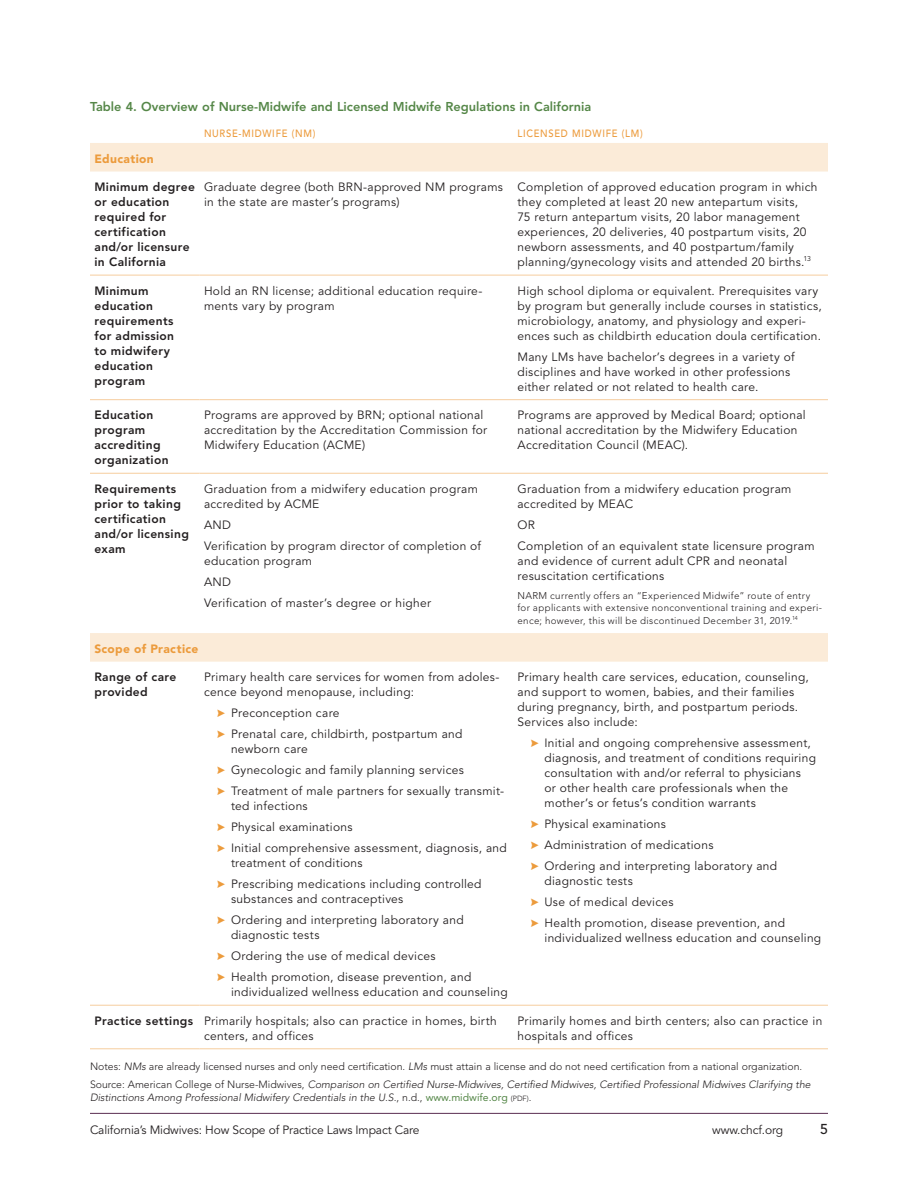
<style>
.page{position:relative;width:918px;height:1188px;background:#fff}
.page>*{position:absolute;margin:0;border:0;box-sizing:border-box;transform-origin:0 0}
.t1{font:500 14.25px "Avenir LT Std";color:#231f20}
.t2{font:800 12.75px "Avenir LT Std";color:#558748}
.t3{font:12px/15px "Avenir LT Std";letter-spacing:.025em;color:#231f20}
.t4{font:800 12px/15px "Avenir LT Std";letter-spacing:.03em;color:#231f20}
.t5{font:12px "Avenir LT Std";letter-spacing:-.01em;color:#231f20}
.t6{font:900 12px "Avenir LT Std";letter-spacing:.03em;color:#ec9b3c}
.t7{font:300 10.5px/18px "Avenir LT Std";color:#231f20}
.t8{font:italic 300 10.5px "Avenir LT Std";color:#231f20}
.t9{font:500 10.5px "Avenir LT Std";letter-spacing:.075em;color:#ec9b3c;scale:.9 1}
.t10{font:300 9.75px/12.8px "Avenir LT Std";letter-spacing:.035em;color:#231f20}
.s1{font-weight:800}
.s2{font-style:italic}
.s3{font-style:normal}
.s4{font-weight:400;font-style:normal;color:#558748}
.s5{font-style:normal;font-size:7.5px}
</style>
<div class="page">
<hr style="left:90px;top:1113px;width:738px;height:1px;background:#5b2e51">
<svg style="left:90px;top:143px;width:738px;height:519px"></svg>
<hr style="left:90px;top:275px;width:110px;height:1px;background:#f6cd9e">
<hr style="left:200px;top:275px;width:313px;height:1px;background:#f6cd9e">
<hr style="left:513px;top:275px;width:315px;height:1px;background:#f6cd9e">
<hr style="left:90px;top:399px;width:110px;height:1px;background:#f6cd9e">
<hr style="left:200px;top:399px;width:313px;height:1px;background:#f6cd9e">
<hr style="left:513px;top:399px;width:315px;height:1px;background:#f6cd9e">
<hr style="left:90px;top:473px;width:110px;height:1px;background:#f6cd9e">
<hr style="left:200px;top:473px;width:313px;height:1px;background:#f6cd9e">
<hr style="left:513px;top:473px;width:315px;height:1px;background:#f6cd9e">
<hr style="left:90px;top:1005px;width:110px;height:1px;background:#f6cd9e">
<hr style="left:200px;top:1005px;width:313px;height:1px;background:#f6cd9e">
<hr style="left:513px;top:1005px;width:315px;height:1px;background:#f6cd9e">
<hr style="left:90px;top:1048px;width:110px;height:1px;background:#f6cd9e">
<hr style="left:200px;top:1048px;width:313px;height:1px;background:#f6cd9e">
<hr style="left:513px;top:1048px;width:315px;height:1px;background:#f6cd9e">
<p class="t2" style="left:90px;top:99px;width:503px">Table 4. Overview of Nurse-Midwife and Licensed Midwife Regulations in California</p>
<p class="t9" style="left:204px;top:127px;width:125px">NURSE-MIDWIFE (NM)</p>
<p class="t9" style="left:518px;top:127px;width:141px">LICENSED MIDWIFE (LM)</p>
<p class="t6" style="left:94px;top:151px;width:61px">Education</p>
<p class="t4" style="left:94px;top:179px;width:102px">Minimum degree or education required for certification and/or licensure in California</p>
<p class="t3" style="left:204px;top:180px;width:301px">Graduate degree (both BRN-approved NM programs in the state are master’s programs)</p>
<p class="t3" style="left:518px;top:180px;width:302px">Completion of approved education program in which they completed at least 20 new antepartum visits,<br>75 return antepartum visits, 20 labor management experiences, 20 deliveries, 40 postpartum visits, 20 newborn assessments, and 40 postpartum/family planning/gynecology visits and attended 20 births.<sup>13</sup></p>
<p class="t4" style="left:94px;top:283px;width:81px">Minimum education requirements for admission to midwifery education program</p>
<p class="t3" style="left:204px;top:283px;width:280px">Hold an RN license; additional education require&shy;ments vary by program</p>
<p class="t3" style="left:518px;top:283px;width:306px">High school diploma or equivalent. Prerequisites vary by program but generally include courses in statistics, microbiology, anatomy, and physiology and experi&shy;ences such as childbirth education doula certification.</p>
<p class="t3" style="left:518px;top:349px;width:279px">Many LMs have bachelor’s degrees in a variety of disciplines and have worked in other professions either related or not related to health care.</p>
<p class="t4" style="left:94px;top:408px;width:76px">Education program accrediting organization</p>
<p class="t3" style="left:204px;top:408px;width:285px">Programs are approved by BRN; optional national accreditation by the Accreditation Commission for<br>Midwifery Education (ACME)</p>
<p class="t3" style="left:518px;top:408px;width:290px">Programs are approved by Medical Board; optional national accreditation by the Midwifery Education<br>Accreditation Council (MEAC).</p>
<p class="t4" style="left:94px;top:481px;width:96px">Requirements prior to taking certification and/or licensing exam</p>
<p class="t3" style="left:204px;top:482px;width:275px">Graduation from a midwifery education program accredited by ACME</p>
<p class="t3" style="left:518px;top:482px;width:275px">Graduation from a midwifery education program accredited by MEAC</p>
<p class="t3" style="left:518px;top:515px;width:299px;line-height:21px">OR<br>Completion of an equivalent state licensure program</p>
<p class="t3" style="left:518px;top:554px;width:271px">and evidence of current adult CPR and neonatal resuscitation certifications</p>
<p class="t10" style="left:518px;top:589px;width:306px">NARM currently offers an “Experienced Midwife” route of entry for applicants with extensive nonconventional training and experi&shy;ence; however, this will be discontinued December 31, 2019.<sup>14</sup></p>
<p class="t3" style="left:204px;top:515px;width:279px;line-height:21px">AND<br>Verification by program director of completion of</p>
<p class="t3" style="left:204px;top:551px;width:229px;line-height:21px">education program<br>AND<br>Verification of master’s degree or higher</p>
<p class="t6" style="left:94px;top:641px;width:105px">Scope of Practice</p>
<p class="t4" style="left:94px;top:670px;width:83px">Range of care provided</p>
<p class="t3" style="left:204px;top:670px;width:297px">Primary health care services for women from adoles&shy;cence beyond menopause, including:</p>
<p class="t3" style="left:231px;top:703px;width:233px;line-height:21px">Preconception care<br>Prenatal care, childbirth, postpartum and</p>
<p class="t3" style="left:231px;top:739px;width:275px;line-height:21px">newborn care<br>Gynecologic and family planning services<br>Treatment of male partners for sexually transmit-</p>
<p class="t3" style="left:231px;top:796px;width:277px;line-height:21px">ted infections<br>Physical examinations<br>Initial comprehensive assessment, diagnosis, and</p>
<p class="t3" style="left:231px;top:853px;width:252px;line-height:21px">treatment of conditions<br>Prescribing medications including controlled</p>
<p class="t3" style="left:231px;top:889px;width:234px;line-height:21px">substances and contraceptives<br>Ordering and interpreting laboratory and</p>
<p class="t3" style="left:231px;top:925px;width:242px;line-height:21px">diagnostic tests<br>Ordering the use of medical devices<br>Health promotion, disease prevention, and</p>
<p class="t3" style="left:231px;top:985px;width:278px">individualized wellness education and counseling</p>
<p class="t3" style="left:518px;top:670px;width:293px">Primary health care services, education, counseling, and support to women, babies, and their families during pregnancy, birth, and postpartum periods.<br>Services also include:</p>
<p class="t3" style="left:544px;top:736px;width:273px">Initial and ongoing comprehensive assessment, diagnosis, and treatment of conditions requiring consultation with and/or referral to physicians<br>or other health care professionals when the mother’s or fetus’s condition warrants</p>
<p class="t3" style="left:544px;top:814px;width:234px;line-height:21px">Physical examinations<br>Administration of medications<br>Ordering and interpreting laboratory and</p>
<p class="t3" style="left:544px;top:871px;width:242px;line-height:21px">diagnostic tests<br>Use of medical devices<br>Health promotion, disease prevention, and</p>
<p class="t3" style="left:544px;top:931px;width:278px">individualized wellness education and counseling</p>
<p class="t3" style="left:204px;top:1013px;width:294px;text-indent:-110px"><span class="s1">Practice settings</span> Primarily hospitals; also can practice in homes, birth centers, and offices</p>
<p class="t3" style="left:518px;top:1013px;width:306px">Primarily homes and birth centers; also can practice in hospitals and offices</p>
<p class="t7" style="left:90px;top:1057px;width:722px">Notes: <span class="s2">NMs</span> are already licensed nurses and only need certification. <span class="s2">LMs</span> must attain a license and do not need certification from a national organization.<br>Source: American College of Nurse-Midwives, <span class="s2">Comparison on Certified Nurse-Midwives, Certified Midwives, Certified Professional Midwives Clarifying the</span></p>
<p class="t8" style="left:90px;top:1091px;width:443px">Distinctions Among Professional Midwifery Credentials in the U.S.<span class="s3">, n.d.,</span> <span class="s4">www.midwife.org</span> <span class="s5">(PDF)</span><span class="s3">.</span></p>
<p class="t5" style="left:90px;top:1123px;width:331px">California’s Midwives: How Scope of Practice Laws Impact Care</p>
<p class="t5" style="left:712px;top:1123px;width:72px">www.chcf.org</p>
<p class="t1" style="left:820px;top:1121px;width:9px">5</p>
</div>
